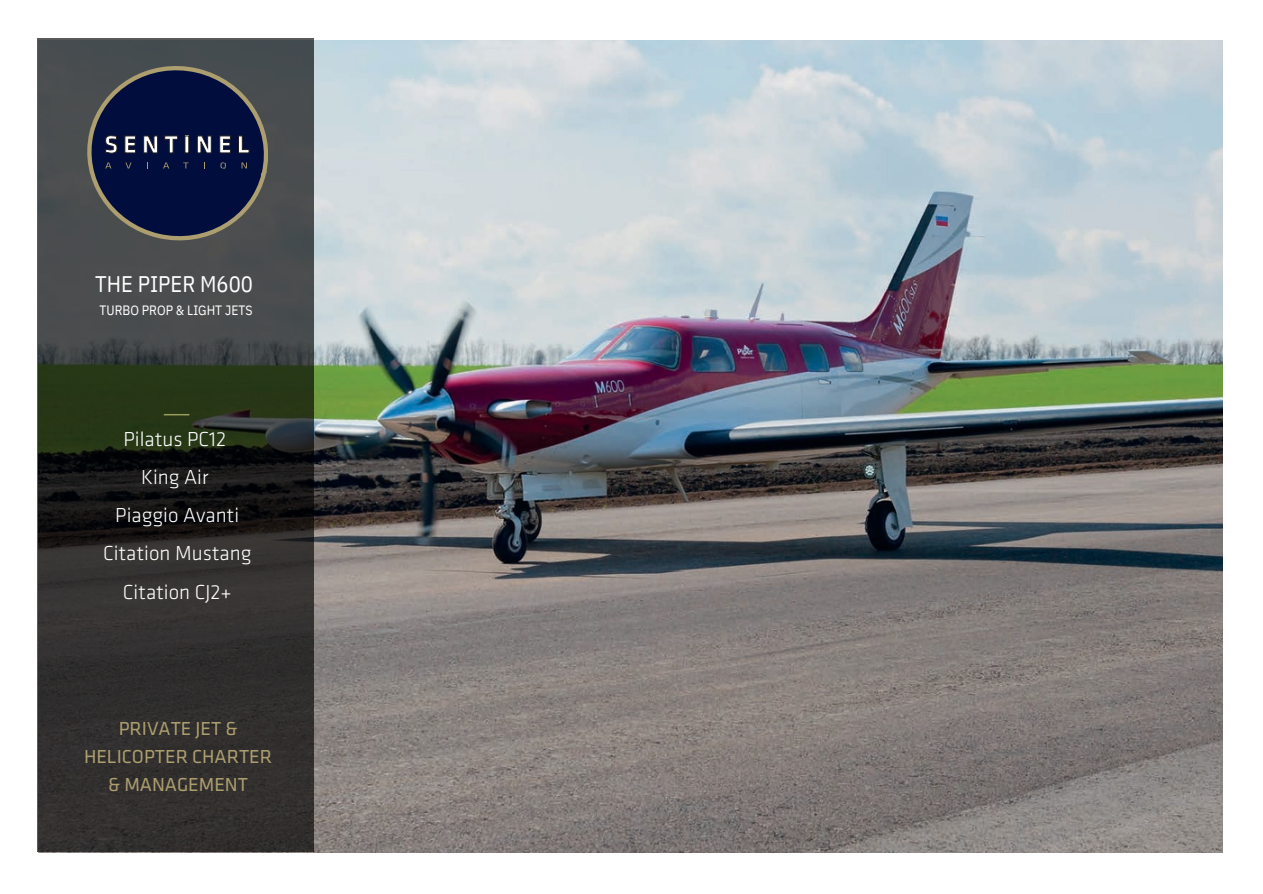
<style>
.page{position:relative;width:1263px;height:894px;background:#fff}
.page>*{position:absolute;margin:0;border:0;box-sizing:border-box;transform-origin:0 0}
.t1{font:22.5px "IBM Plex Sans Cond";color:#fff}
.t2{font:300 21px/38.2px "Klavika";color:#fff;text-align:center}
.t3{font:19.5px/28px "Klavika";color:#ad9e6f;text-align:center}
.t4{font:13.5px "IBM Plex Sans Cond";color:#fff}
</style>
<div class="page">
<img style="left:38px;top:40px;width:1184px;height:812px">
<svg style="left:37px;top:38px;width:276px;height:813px;background:#323430"></svg>
<svg style="left:164px;top:414px;width:25px;height:1px"></svg>
<svg style="left:76px;top:54px;width:199px;height:198px;background:#2a3249"></svg>
<p class="t1" style="left:95px;top:269px;width:159px">THE PIPER M600</p>
<p class="t4" style="left:99px;top:301px;width:155px">TURBO PROP &amp; LIGHT JETS</p>
<p class="t2" style="left:124px;top:421px;width:104px">Pilatus PC12</p>
<p class="t2" style="left:141px;top:459px;width:69px">King Air</p>
<p class="t2" style="left:103px;top:497px;width:150px">Piaggio Avanti<br>Citation Mustang<br>Citation CJ2+</p>
<p class="t3" style="left:84px;top:715px;width:190px">PRIVATE JET &amp;<br>HELICOPTER CHARTER &amp; MANAGEMENT</p>
</div>
